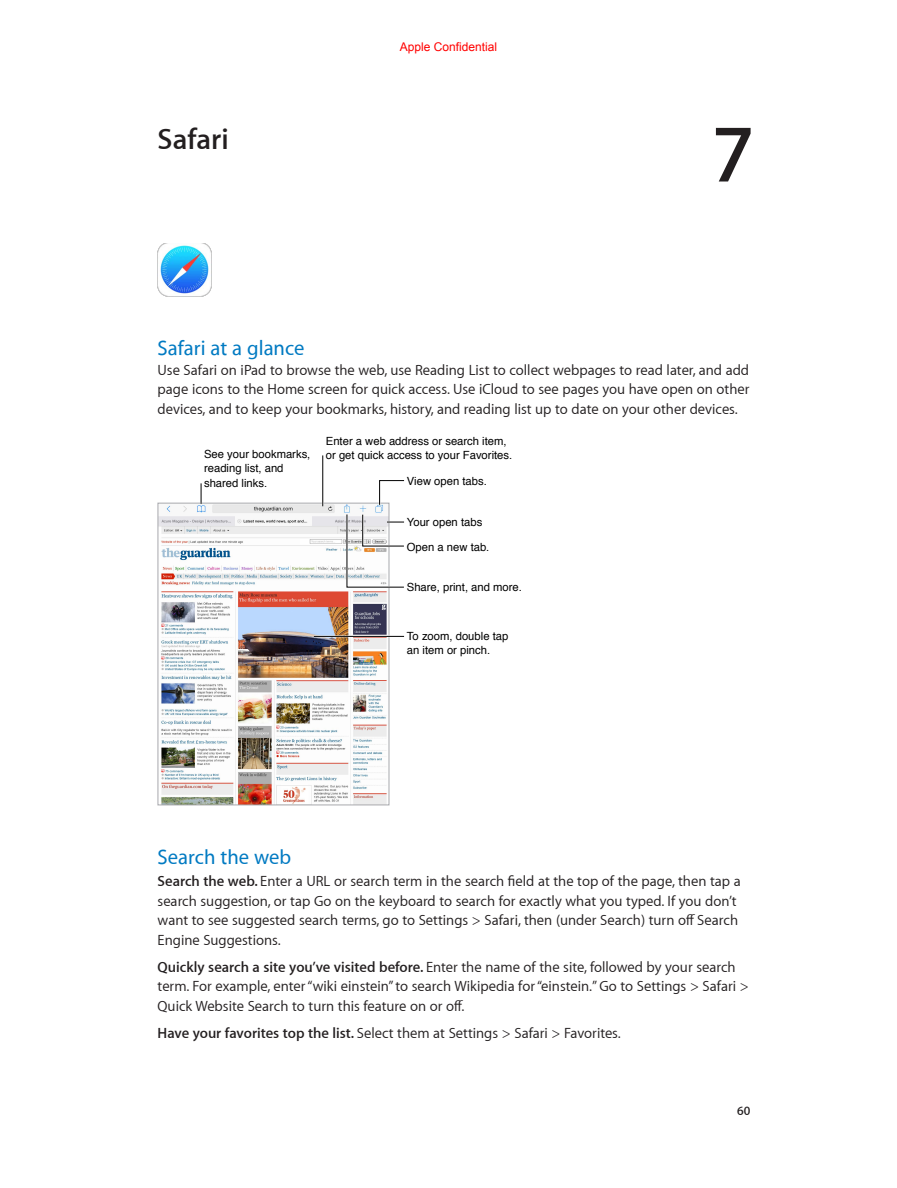
<style>
.page{position:relative;width:897px;height:1188px;background:#fff}
.page>*{position:absolute;margin:0;border:0;box-sizing:border-box;transform-origin:0 0}
.t1{font:600 82.5px "Myriad Set";color:#231f20}
.t2{font:600 30px "Myriad Set";color:#231f20}
.t3{font:500 21px "Myriad Set";color:#007ac2}
.t4{font:15px/19.5px "Myriad Set Text";color:#231f20}
.t5{font:600 12.75px "Myriad Set";color:#231f20}
.t6{font:12px "Arial";color:#f00}
.t7{font:11.25px/14.2px "Helvetica";color:#000}
.s1{font-family:"Myriad Set";font-weight:600}
</style>
<div class="page">
<img style="left:158px;top:243px;width:53px;height:54px">
<img style="left:160px;top:505px;width:227px;height:298px">
<div style="left:158px;top:503px;width:231px;height:302px;border:1px solid #a8a9ad"></div>
<hr style="left:200px;top:483px;width:2px;height:21px;background:#fff">
<svg style="left:201px;top:483px;width:1px;height:21px"></svg>
<hr style="left:322px;top:455px;width:1px;height:51px;background:#000">
<svg style="left:378px;top:480px;width:27px;height:27px"></svg>
<svg style="left:345px;top:513px;width:59px;height:76px"></svg>
<hr style="left:314px;top:635px;width:90px;height:2px;background:#fff">
<hr style="left:314px;top:636px;width:90px;height:1px;background:#000">
<h2 class="t2" style="left:158px;top:120px;width:73px">Safari</h2>
<p class="t6" style="left:399px;top:39px;width:99px">Apple Confidential</p>
<h1 class="t1" style="left:711px;top:102px;width:44px">7</h1>
<h3 class="t3" style="left:158px;top:335px;width:148px">Safari at a glance</h3>
<p class="t4" style="left:158px;top:360px;width:593px;text-align:justify">Use Safari on iPad to browse the web, use Reading List to collect webpages to read later, and add page icons to the Home screen for quick access. Use iCloud to see pages you have open on other devices, and to keep your bookmarks, history, and reading list up to date on your other devices.</p>
<p class="t7" style="left:326px;top:434px;width:188px">Enter a web address or search item, or get quick access to your Favorites.</p>
<p class="t7" style="left:204px;top:447px;width:108px">See your bookmarks, reading list, and shared links.</p>
<p class="t7" style="left:407px;top:474px;width:81px">View open tabs.</p>
<p class="t7" style="left:407px;top:515px;width:77px">Your open tabs</p>
<p class="t7" style="left:407px;top:540px;width:84px">Open a new tab.</p>
<p class="t7" style="left:407px;top:581px;width:117px">Share, print, and more.</p>
<p class="t7" style="left:407px;top:629px;width:103px">To zoom, double tap an item or pinch.</p>
<h3 class="t3" style="left:158px;top:844px;width:135px">Search the web</h3>
<p class="t4" style="left:158px;top:871px;width:584px"><span class="s1">Search the web.</span> Enter a URL or search term in the search field at the top of the page, then tap a search suggestion, or tap Go on the keyboard to search for exactly what you typed. If you don’t want to see suggested search terms, go to Settings &gt; Safari, then (under Search) turn off Search Engine Suggestions.</p>
<p class="t4" style="left:158px;top:957px;width:592px"><span class="s1">Quickly search a site you’ve visited before.</span> Enter the name of the site, followed by your search term. For example, enter “wiki einstein” to search Wikipedia for “einstein.” Go to Settings &gt; Safari &gt;<br>Quick Website Search to turn this feature on or off.</p>
<p class="t4" style="left:158px;top:1023px;width:464px"><span class="s1">Have your favorites top the list.</span> Select them at Settings &gt; Safari &gt; Favorites.</p>
<p class="t5" style="left:737px;top:1102px;width:15px">60</p>
</div>
